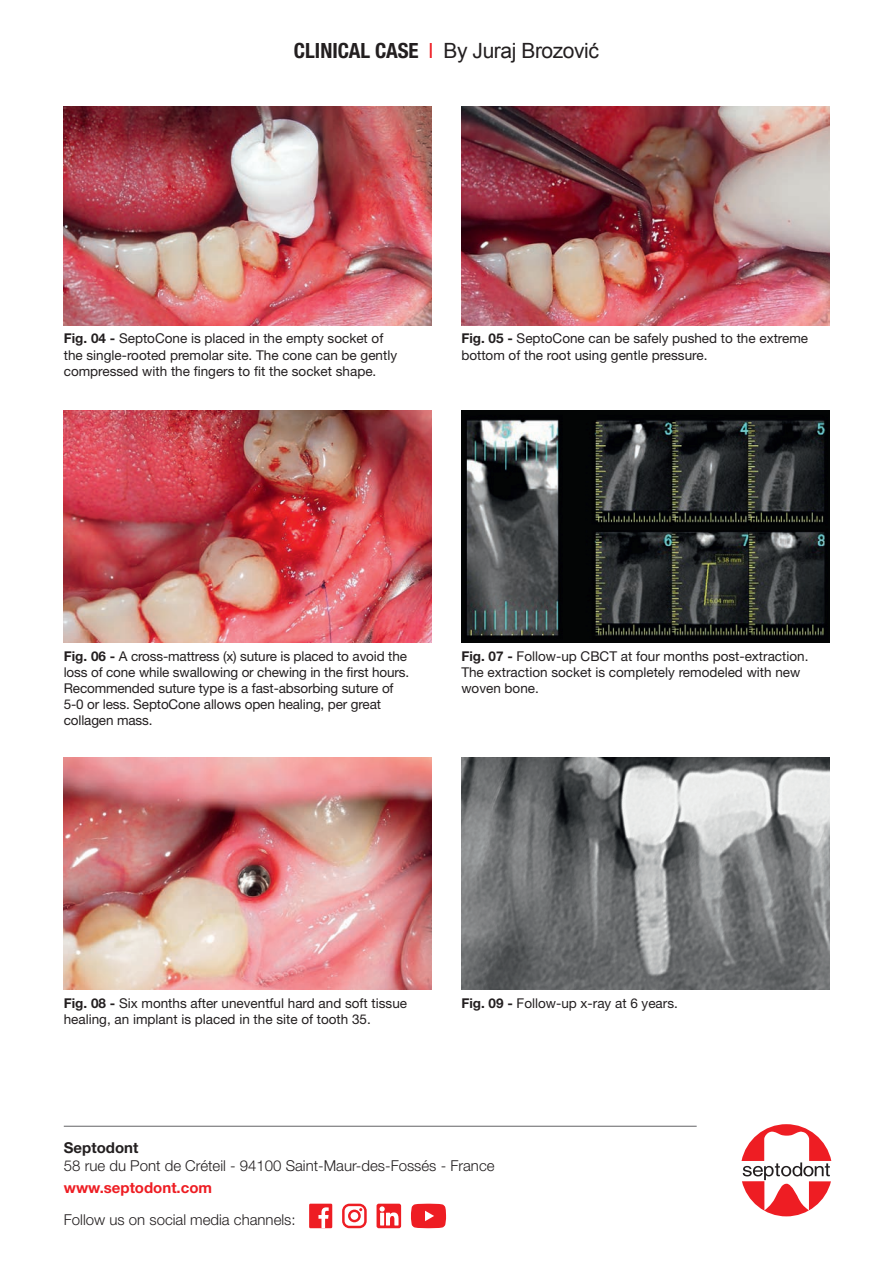
<style>
.page{position:relative;width:893px;height:1263px;background:#fff}
.page>*{position:absolute;margin:0;border:0;box-sizing:border-box;transform-origin:0 0}
.t1{font:21px "Arial";letter-spacing:-.02em;color:#231f20}
.t2{font:300 15px "Helvetica Neue LT Std";color:#231f20}
.t3{font:700 15px "Helvetica Neue LT Std";color:#ee1d23}
.t4{font:700 15px "Helvetica Neue LT Std";color:#231f20}
.t5{font:13.5px/16.2px "Helvetica Neue LT Std";color:#231f20}
.s1{font-family:"Helvetica Neue LT Std";font-weight:700;font-stretch:condensed}
.s2{font-family:"Helvetica Neue LT Std";font-stretch:condensed;color:#ee1d23}
.s3{font-weight:700}
</style>
<div class="page">
<img style="left:461px;top:106px;width:368px;height:219px">
<img style="left:461px;top:410px;width:368px;height:232px">
<img style="left:64px;top:410px;width:368px;height:232px">
<img style="left:64px;top:757px;width:368px;height:232px">
<img style="left:461px;top:757px;width:368px;height:232px">
<hr style="left:64px;top:1126px;width:633px;height:1px;background:#636366">
<svg style="left:377px;top:1204px;width:24px;height:24px"></svg>
<div style="left:309px;top:1204px;width:23px;height:24px;background:#ee1d23"></div>
<svg style="left:318px;top:1207px;width:11px;height:21px"></svg>
<svg style="left:342px;top:1204px;width:25px;height:24px"></svg>
<svg style="left:411px;top:1204px;width:35px;height:24px"></svg>
<svg style="left:741px;top:1124px;width:90px;height:92px"></svg>
<img style="left:64px;top:106px;width:368px;height:219px">
<h1 class="t1" style="left:294px;top:37px;width:307px"><span class="s1">CLINICAL CASE</span> <span class="s2">I</span> By Juraj Brozović</h1>
<p class="t5" style="left:64px;top:330px;width:335px"><span class="s3">Fig. 04 -</span> SeptoCone is placed in the empty socket of the single-rooted premolar site. The cone can be gently compressed with the fingers to fit the socket shape.</p>
<p class="t5" style="left:461px;top:330px;width:348px"><span class="s3">Fig. 05 -</span> SeptoCone can be safely pushed to the extreme bottom of the root using gentle pressure.</p>
<p class="t5" style="left:64px;top:647px;width:347px"><span class="s3">Fig. 06 -</span> A cross-mattress (x) suture is placed to avoid the loss of cone while swallowing or chewing in the first hours.<br>Recommended suture type is a fast-absorbing suture of 5-0 or less. SeptoCone allows open healing, per great collagen mass.</p>
<p class="t5" style="left:461px;top:647px;width:349px"><span class="s3">Fig. 07 -</span> Follow-up CBCT at four months post-extraction.<br>The extraction socket is completely remodeled with new woven bone.</p>
<p class="t5" style="left:64px;top:994px;width:345px"><span class="s3">Fig. 08 -</span> Six months after uneventful hard and soft tissue healing, an implant is placed in the site of tooth 35.</p>
<p class="t5" style="left:461px;top:994px;width:218px"><span class="s3">Fig. 09 -</span> Follow-up x-ray at 6 years.</p>
<p class="t4" style="left:64px;top:1138px;width:76px">Septodont</p>
<p class="t2" style="left:64px;top:1156px;width:432px">58 rue du Pont de Créteil - 94100 Saint-Maur-des-Fossés - France</p>
<p class="t3" style="left:64px;top:1178px;width:150px">www.septodont.com</p>
<p class="t2" style="left:64px;top:1210px;width:233px">Follow us on social media channels:</p>
</div>
